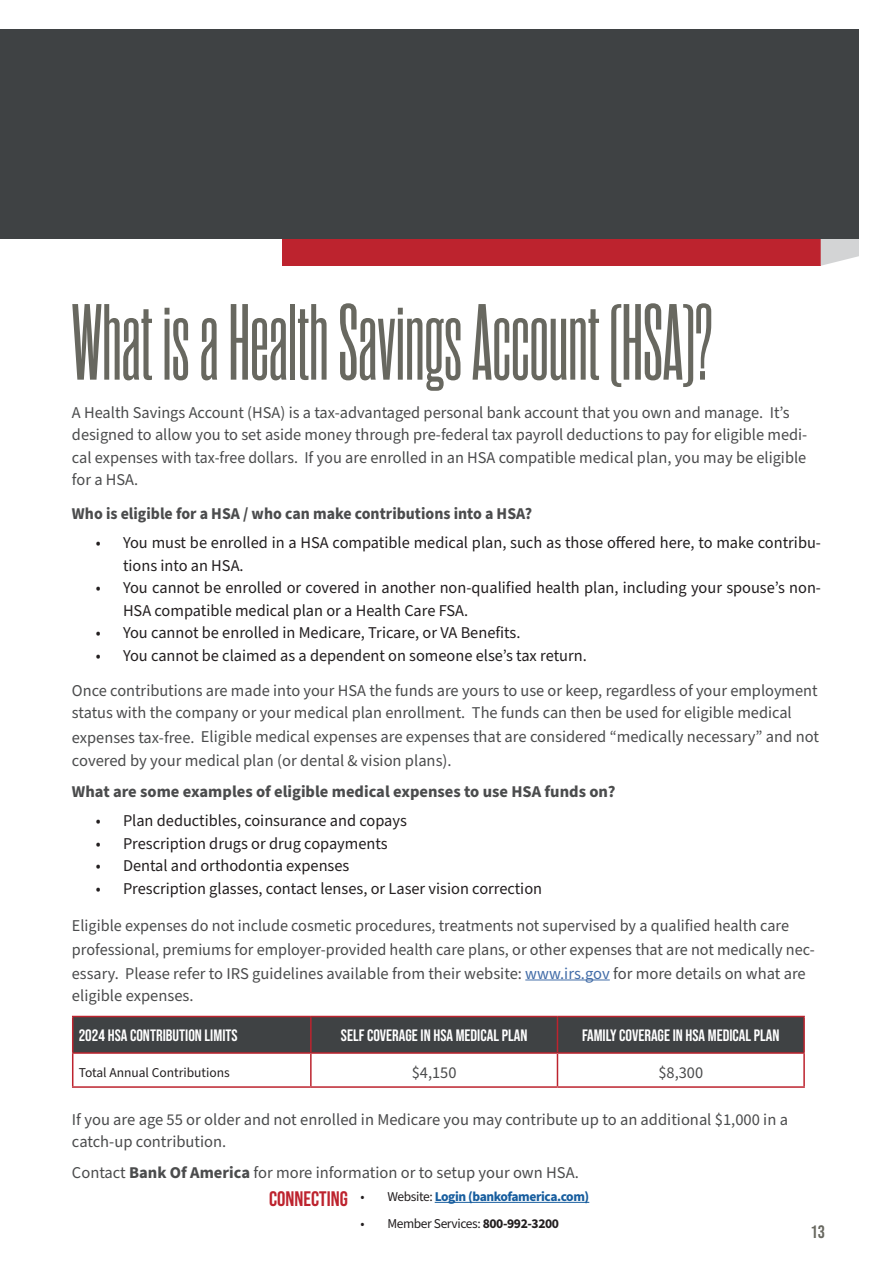
<style>
.page{position:relative;width:893px;height:1263px;background:#fff}
.page>*{position:absolute;margin:0;border:0;box-sizing:border-box;transform-origin:0 0}
.t1{font:600 108px "Rama Gothic C";color:#686860}
.t2{font:700 21px "Bebas Neue";color:#bd232e}
.t3{font:18px "Bebas Neue";color:#686860}
.t4{font:16.5px/22.5px "Source Sans Pro";color:#4b4c4d}
.t5{font:16.5px/22.5px "Source Sans Pro";color:#231f20}
.t6{font:16.5px "Bebas Neue";color:#fff}
.t7{font:700 16.5px "Source Sans Pro";color:#4b4c4d}
.t8{font:700 16.5px "Source Sans Pro";color:#4b4c4d;scale:.96 1}
.t9{font:700 13.5px "Source Sans Pro";letter-spacing:-.03em;color:#175d9e}
.t10{font:13.5px "Source Sans Pro";letter-spacing:-.03em;color:#231f20}
.t11{font:13.5px "Source Sans Pro";color:#231f20}
.s1{color:#436da8}
.s2{font-weight:700}
.s3{font-weight:400;color:#231f20}
</style>
<div class="page">
<div style="left:282px;top:133px;width:539px;height:133px;background:#bd232e"></div>
<svg style="left:821px;top:239px;width:38px;height:27px"></svg>
<hr style="left:435px;top:1202px;width:154px;height:1px;background:#175d9e">
<div style="left:0;top:30px;width:859px;height:209px;background:#3f4244"></div>
<hr style="left:525px;top:979px;width:85px;height:1px;background:#436da8">
<div style="left:73px;top:1017px;width:730px;height:35px;background:#3f4244"></div>
<hr style="left:72px;top:1016px;width:239px;height:1px;background:#bd232e">
<hr style="left:72px;top:1017px;width:1px;height:35px;background:#bd232e">
<hr style="left:311px;top:1016px;width:246px;height:1px;background:#bd232e">
<hr style="left:310px;top:1017px;width:2px;height:35px;background:#bd232e">
<hr style="left:557px;top:1016px;width:248px;height:1px;background:#bd232e">
<hr style="left:557px;top:1017px;width:1px;height:35px;background:#bd232e">
<hr style="left:803px;top:1017px;width:2px;height:35px;background:#bd232e">
<hr style="left:72px;top:1052px;width:239px;height:2px;background:#bd232e">
<hr style="left:72px;top:1054px;width:1px;height:32px;background:#bd232e">
<hr style="left:311px;top:1052px;width:246px;height:2px;background:#bd232e">
<hr style="left:310px;top:1054px;width:2px;height:32px;background:#bd232e">
<hr style="left:557px;top:1052px;width:248px;height:2px;background:#bd232e">
<hr style="left:557px;top:1054px;width:1px;height:32px;background:#bd232e">
<hr style="left:803px;top:1054px;width:2px;height:32px;background:#bd232e">
<hr style="left:72px;top:1086px;width:239px;height:2px;background:#bd232e">
<hr style="left:311px;top:1086px;width:246px;height:2px;background:#bd232e">
<hr style="left:557px;top:1086px;width:248px;height:2px;background:#bd232e">
<h1 class="t1" style="left:72px;top:294px;width:642px">What is a Health Savings Account (HSA)?</h1>
<p class="t4" style="left:72px;top:401px;width:737px">A Health Savings Account (HSA) is a tax-advantaged personal bank account that you own and manage. It’s designed to allow you to set aside money through pre-federal tax payroll deductions to pay for eligible medi&shy;cal expenses with tax-free dollars. If you are enrolled in an HSA compatible medical plan, you may be eligible for a HSA.</p>
<p class="t8" style="left:72px;top:502px;width:481px">Who is eligible for a HSA / who can make contributions into a HSA?</p>
<p class="t5" style="left:123px;top:532px;width:699px;text-indent:-27px">• You must be enrolled in a HSA compatible medical plan, such as those offered here, to make contribu&shy;tions into an HSA.</p>
<p class="t5" style="left:123px;top:577px;width:699px;text-indent:-27px">• You cannot be enrolled or covered in another non-qualified health plan, including your spouse’s non-<br>HSA compatible medical plan or a Health Care FSA.</p>
<p class="t5" style="left:96px;top:622px;width:426px">• You cannot be enrolled in Medicare, Tricare, or VA Benefits.</p>
<p class="t5" style="left:96px;top:644px;width:492px">• You cannot be claimed as a dependent on someone else’s tax return.</p>
<p class="t4" style="left:72px;top:679px;width:748px;line-height:23.5px">Once contributions are made into your HSA the funds are yours to use or keep, regardless of your employment status with the company or your medical plan enrollment. The funds can then be used for eligible medical expenses tax-free. Eligible medical expenses are expenses that are considered “medically necessary” and not covered by your medical plan (or dental &amp; vision plans).</p>
<p class="t7" style="left:72px;top:780px;width:545px">What are some examples of eligible medical expenses to use HSA funds on?</p>
<p class="t5" style="left:96px;top:810px;width:312px">• Plan deductibles, coinsurance and copays</p>
<p class="t5" style="left:96px;top:833px;width:293px">• Prescription drugs or drug copayments</p>
<p class="t5" style="left:96px;top:855px;width:255px">• Dental and orthodontia expenses</p>
<p class="t5" style="left:96px;top:878px;width:448px">• Prescription glasses, contact lenses, or Laser vision correction</p>
<p class="t4" style="left:72px;top:914px;width:744px;line-height:24px">Eligible expenses do not include cosmetic procedures, treatments not supervised by a qualified health care professional, premiums for employer-provided health care plans, or other expenses that are not medically nec&shy;essary. Please refer to IRS guidelines available from their website: <span class="s1">www.irs.gov</span> for more details on what are</p>
<p class="t4" style="left:72px;top:985px;width:123px">eligible expenses.</p>
<p class="t6" style="left:79px;top:1026px;width:160px">2024 HSA CONTRIBUTION LIMITS</p>
<p class="t6" style="left:341px;top:1026px;width:188px">SELF COVERAGE IN HSA MEDICAL PLAN</p>
<p class="t6" style="left:582px;top:1026px;width:199px">FAMILY COVERAGE IN HSA MEDICAL PLAN</p>
<p class="t11" style="left:79px;top:1063px;width:153px">Total Annual Contributions</p>
<p class="t4" style="left:412px;top:1062px;width:46px">$4,150</p>
<p class="t4" style="left:658px;top:1062px;width:46px">$8,300</p>
<p class="t4" style="left:72px;top:1108px;width:717px">If you are age 55 or older and not enrolled in Medicare you may contribute up to an additional $1,000 in a catch-up contribution.</p>
<p class="t4" style="left:72px;top:1162px;width:508px">Contact <span class="s2">Bank Of America</span> for more information or to setup your own HSA.</p>
<p class="t2" style="left:269px;top:1187px;width:97px">CONNECTING <sup>•</sup></p>
<p class="t9" style="left:387px;top:1188px;width:203px"><span class="s3">Website:</span> Login (bankofamerica.com)</p>
<p class="t10" style="left:360px;top:1215px;width:200px">• Member Services: <span class="s2">800-992-3200</span></p>
<p class="t3" style="left:810px;top:1221px;width:16px">13</p>
</div>
